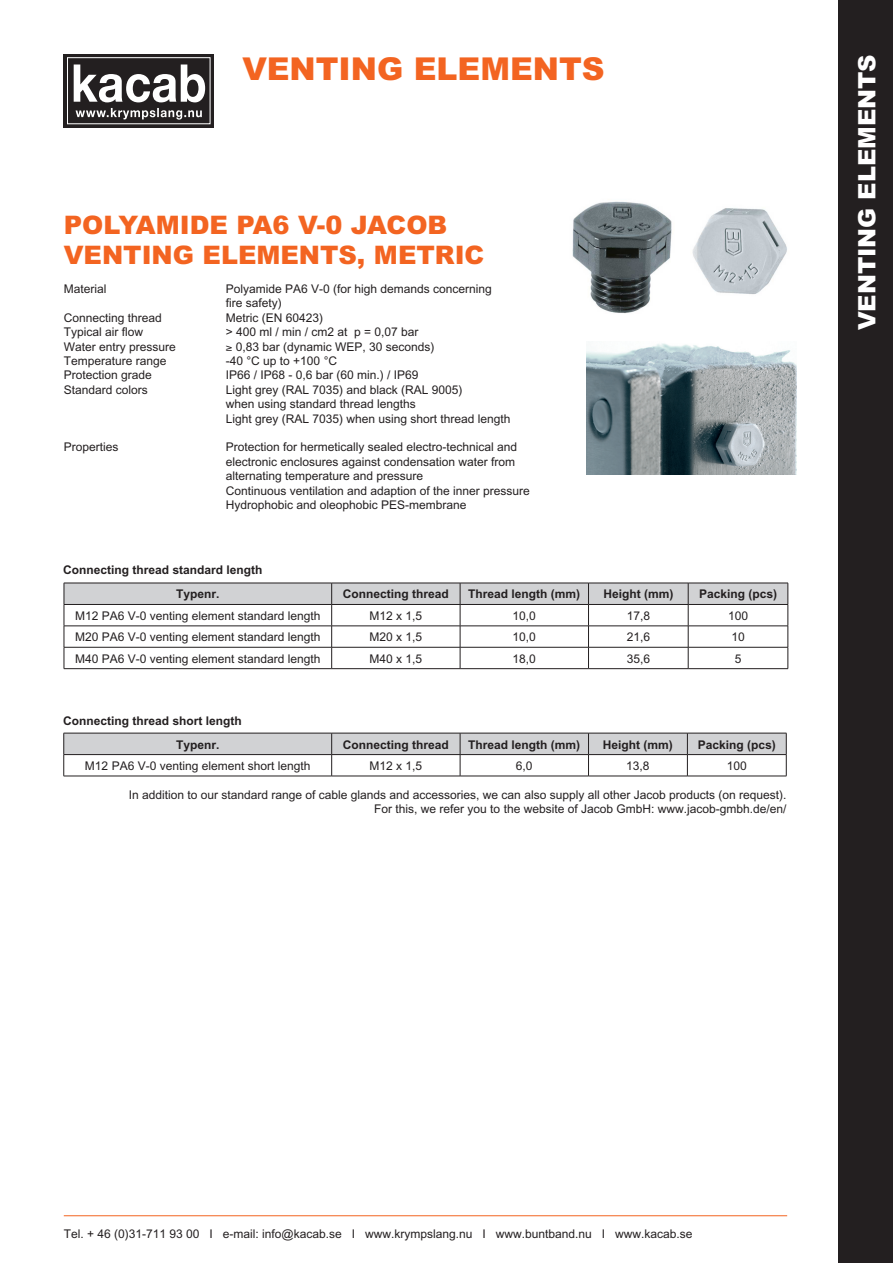
<style>
.page{position:relative;width:893px;height:1263px;background:#fff}
.page>*{position:absolute;margin:0;border:0;box-sizing:border-box;transform-origin:0 0}
.t1{font:900 31.5px "Arial";color:#f36421}
.t2{font:900 25.5px/30.6px "Arial";color:#f36421}
.t3{font:900 24px "Arial";color:#fff}
.t4{font:12px/14.4px "Arial";color:#231f20}
.t5{font:700 12px "Arial";color:#231f20}
</style>
<div class="page">
<div style="left:839px;top:0;width:54px;height:1263px;background:#231f20"></div>
<hr style="left:64px;top:1215px;width:723px;height:1px;background:#f36421">
<div style="left:64px;top:54px;width:150px;height:73px;background:#231f20"></div>
<div style="left:67px;top:57px;width:143px;height:67px;border:1px solid #fff"></div>
<svg style="left:74px;top:64px;width:131px;height:38px"></svg>
<svg style="left:76px;top:108px;width:126px;height:12px"></svg>
<img style="left:572px;top:201px;width:215px;height:112px">
<img style="left:587px;top:343px;width:209px;height:131px">
<svg style="left:64px;top:583px;width:725px;height:85px"></svg>
<hr style="left:64px;top:668px;width:268px;height:1px;background:#231f20">
<hr style="left:332px;top:668px;width:128px;height:1px;background:#231f20">
<hr style="left:460px;top:668px;width:128px;height:1px;background:#231f20">
<hr style="left:588px;top:668px;width:100px;height:1px;background:#231f20">
<hr style="left:688px;top:668px;width:100px;height:1px;background:#231f20">
<svg style="left:63px;top:733px;width:724px;height:43px"></svg>
<hr style="left:64px;top:776px;width:268px;height:1px;background:#231f20">
<hr style="left:332px;top:776px;width:128px;height:1px;background:#231f20">
<hr style="left:460px;top:776px;width:128px;height:1px;background:#231f20">
<hr style="left:588px;top:776px;width:99px;height:1px;background:#231f20">
<hr style="left:687px;top:776px;width:99px;height:1px;background:#231f20">
<p class="t1" style="left:242px;top:49px;width:364px">VENTING ELEMENTS</p>
<p class="t2" style="left:64px;top:208px;width:422px">POLYAMIDE PA6 V-0 JACOB<br>VENTING ELEMENTS, METRIC</p>
<p class="t4" style="left:64px;top:281px;width:44px">Material</p>
<p class="t4" style="left:226px;top:281px;width:268px">Polyamide PA6 V-0 (for high demands concerning fire safety)</p>
<p class="t4" style="left:64px;top:310px;width:100px">Connecting thread</p>
<p class="t4" style="left:226px;top:310px;width:99px">Metric (EN 60423)</p>
<p class="t4" style="left:64px;top:325px;width:81px">Typical air flow</p>
<p class="t4" style="left:226px;top:325px;width:194px">&gt; 400 ml / min / cm2 at Δp = 0,07 bar</p>
<p class="t4" style="left:64px;top:339px;width:114px">Water entry pressure</p>
<p class="t4" style="left:226px;top:339px;width:210px">≥ 0,83 bar (dynamic WEP, 30 seconds)</p>
<p class="t4" style="left:64px;top:353px;width:104px">Temperature range</p>
<p class="t4" style="left:226px;top:353px;width:113px">-40 °C up to +100 °C</p>
<p class="t4" style="left:64px;top:368px;width:90px">Protection grade</p>
<p class="t4" style="left:226px;top:368px;width:194px">IP66 / IP68 - 0,6 bar (60 min.) / IP69</p>
<p class="t4" style="left:64px;top:382px;width:86px">Standard colors</p>
<p class="t4" style="left:226px;top:382px;width:238px">Light grey (RAL 7035) and black (RAL 9005)</p>
<p class="t4" style="left:226px;top:397px;width:192px">when using standard thread lengths</p>
<p class="t4" style="left:226px;top:411px;width:286px">Light grey (RAL 7035) when using short thread length</p>
<p class="t4" style="left:64px;top:440px;width:56px">Properties</p>
<p class="t4" style="left:226px;top:440px;width:293px">Protection for hermetically sealed electro-technical and</p>
<p class="t4" style="left:226px;top:454px;width:291px">electronic enclosures against condensation water from</p>
<p class="t4" style="left:226px;top:469px;width:199px">alternating temperature and pressure</p>
<p class="t4" style="left:226px;top:483px;width:306px">Continuous ventilation and adaption of the inner pressure</p>
<p class="t4" style="left:226px;top:497px;width:242px">Hydrophobic and oleophobic PES-membrane</p>
<p class="t5" style="left:63px;top:563px;width:201px">Connecting thread standard length</p>
<p class="t5" style="left:176px;top:587px;width:45px">Typenr.</p>
<p class="t5" style="left:343px;top:587px;width:108px">Connecting thread</p>
<p class="t5" style="left:468px;top:587px;width:114px">Thread length (mm)</p>
<p class="t5" style="left:603px;top:587px;width:71px">Height (mm)</p>
<p class="t5" style="left:699px;top:587px;width:80px">Packing (pcs)</p>
<p class="t4" style="left:75px;top:608px;width:247px">M12 PA6 V-0 venting element standard length</p>
<p class="t4" style="left:370px;top:608px;width:54px">M12 x 1,5</p>
<p class="t4" style="left:513px;top:608px;width:25px">10,0</p>
<p class="t4" style="left:627px;top:608px;width:25px">17,8</p>
<p class="t4" style="left:728px;top:608px;width:22px">100</p>
<p class="t4" style="left:75px;top:630px;width:247px">M20 PA6 V-0 venting element standard length</p>
<p class="t4" style="left:370px;top:630px;width:54px">M20 x 1,5</p>
<p class="t4" style="left:513px;top:630px;width:25px">10,0</p>
<p class="t4" style="left:627px;top:630px;width:25px">21,6</p>
<p class="t4" style="left:731px;top:630px;width:15px">10</p>
<p class="t4" style="left:75px;top:651px;width:247px">M40 PA6 V-0 venting element standard length</p>
<p class="t4" style="left:370px;top:651px;width:54px">M40 x 1,5</p>
<p class="t4" style="left:513px;top:651px;width:25px">18,0</p>
<p class="t4" style="left:627px;top:651px;width:25px">35,6</p>
<p class="t4" style="left:735px;top:651px;width:8px">5</p>
<p class="t5" style="left:63px;top:714px;width:180px">Connecting thread short length</p>
<p class="t5" style="left:176px;top:737px;width:45px">Typenr.</p>
<p class="t5" style="left:343px;top:737px;width:108px">Connecting thread</p>
<p class="t5" style="left:468px;top:737px;width:114px">Thread length (mm)</p>
<p class="t5" style="left:603px;top:737px;width:71px">Height (mm)</p>
<p class="t5" style="left:698px;top:737px;width:80px">Packing (pcs)</p>
<p class="t4" style="left:85px;top:758px;width:227px">M12 PA6 V-0 venting element short length</p>
<p class="t4" style="left:370px;top:758px;width:54px">M12 x 1,5</p>
<p class="t4" style="left:516px;top:758px;width:18px">6,0</p>
<p class="t4" style="left:626px;top:758px;width:25px">13,8</p>
<p class="t4" style="left:727px;top:758px;width:22px">100</p>
<p class="t4" style="left:129px;top:787px;width:659px">In addition to our standard range of cable glands and accessories, we can also supply all other Jacob products (on request).</p>
<p class="t4" style="left:374px;top:802px;width:414px">For this, we refer you to the website of Jacob GmbH: www.jacob-gmbh.de/en/</p>
<p class="t3" style="left:852px;top:330px;width:277px;rotate:-90deg">VENTING ELEMENTS</p>
<p class="t4" style="left:64px;top:1226px;width:630px">Tel. + 46 (0)31-711 93 00 I e-mail: info@kacab.se I www.krympslang.nu I www.buntband.nu I www.kacab.se</p>
</div>
